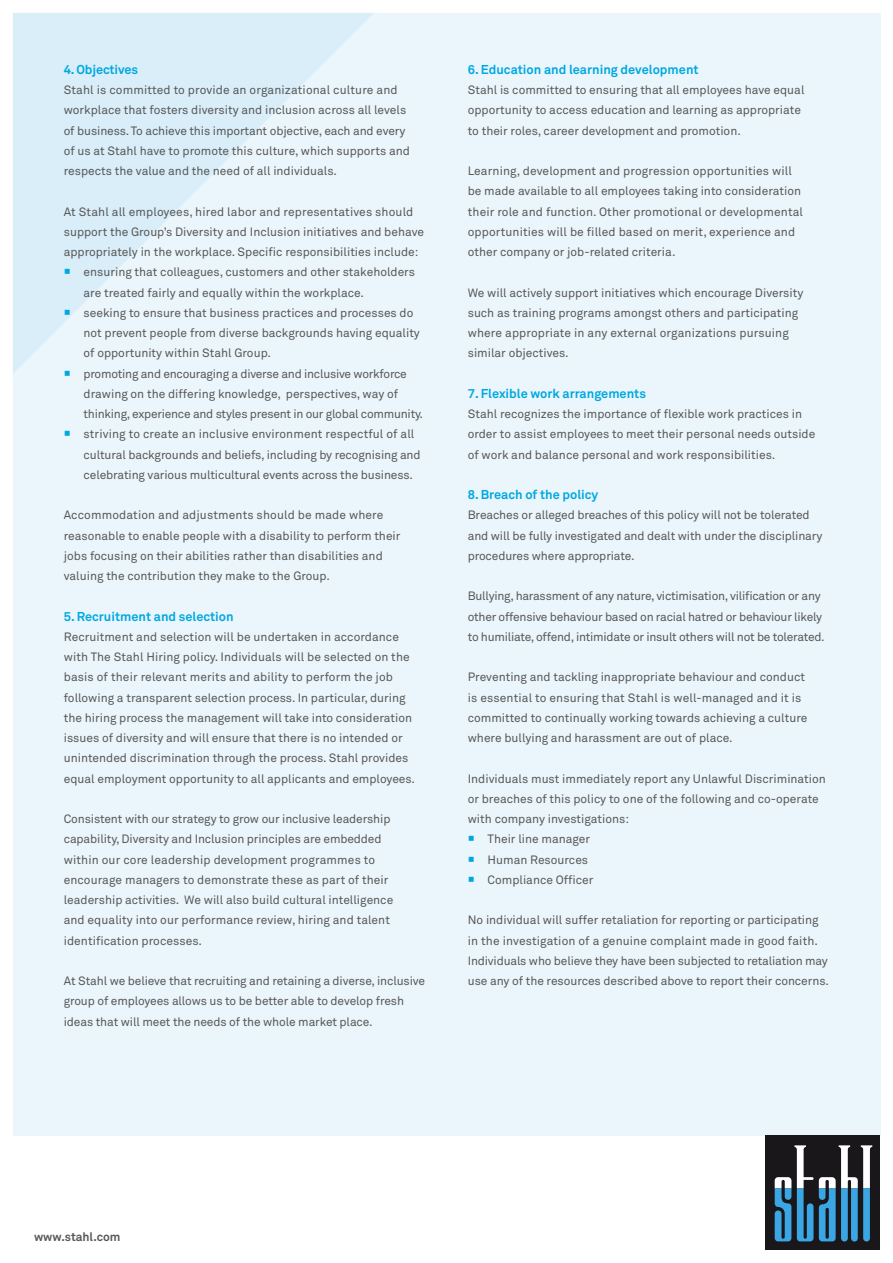
<style>
.page{position:relative;width:893px;height:1263px;background:#fff}
.page>*{position:absolute;margin:0;border:0;box-sizing:border-box;transform-origin:0 0}
.t1{font:700 12.75px "Akkurat Std";color:#00a8e1}
.t2{font:12px/20.2px "Akkurat Std";color:#585857}
.t3{font:12px/20.2px "Akkurat Std";letter-spacing:-.02em;color:#585857}
.t4{font:700 12px "Akkurat Std";color:#58585a}
.s1{color:#00a8e1}
</style>
<div class="page">
<div style="left:13px;top:13px;width:867px;height:1122px;background:#ebf6fc"></div>
<svg style="left:13px;top:13px;width:360px;height:360px;fill:#d9eef9"></svg>
<div style="left:765px;top:1135px;width:115px;height:115px;background:#1a171b"></div>
<svg style="left:775px;top:1145px;width:97px;height:96px"></svg>
<svg style="left:71px;top:310px;width:6px;height:7px"></svg>
<svg style="left:71px;top:370px;width:6px;height:3px"></svg>
<p class="t1" style="left:64px;top:61px;width:76px">4. Objectives</p>
<p class="t2" style="left:64px;top:80px;width:348px">Stahl is committed to provide an organizational culture and workplace that fosters diversity and inclusion across all levels of business. To achieve this important objective, each and every of us at Stahl have to promote this culture, which supports and respects the value and the need of all individuals.</p>
<p class="t2" style="left:64px;top:201px;width:362px">At Stahl all employees, hired labor and representatives should support the Group’s Diversity and Inclusion initiatives and behave appropriately in the workplace. Specific responsibilities include:</p>
<p class="t2" style="left:84px;top:262px;width:333px;text-indent:-20px"><span class="s1">○</span> ensuring that colleagues, customers and other stakeholders are treated fairly and equally within the workplace.</p>
<p class="t2" style="left:84px;top:303px;width:338px;text-indent:-20px"><span class="s1">○</span> seeking to ensure that business practices and processes do not prevent people from diverse backgrounds having equality of opportunity within Stahl Group.</p>
<p class="t3" style="left:84px;top:363px;width:341px;text-indent:-20px"><span class="s1">○</span> promoting and encouraging a diverse and inclusive workforce drawing on the differing knowledge, perspectives, way of thinking, experience and styles present in our global community.</p>
<p class="t2" style="left:84px;top:424px;width:339px;text-indent:-20px"><span class="s1">○</span> striving to create an inclusive environment respectful of all cultural backgrounds and beliefs, including by recognising and celebrating various multicultural events across the business.</p>
<p class="t2" style="left:64px;top:505px;width:338px">Accommodation and adjustments should be made where reasonable to enable people with a disability to perform their jobs focusing on their abilities rather than disabilities and valuing the contribution they make to the Group.</p>
<p class="t1" style="left:64px;top:608px;width:171px">5. Recruitment and selection</p>
<p class="t2" style="left:64px;top:627px;width:353px">Recruitment and selection will be undertaken in accordance with The Stahl Hiring policy. Individuals will be selected on the basis of their relevant merits and ability to perform the job following a transparent selection process. In particular, during the hiring process the management will take into consideration issues of diversity and will ensure that there is no intended or unintended discrimination through the process. Stahl provides equal employment opportunity to all applicants and employees.</p>
<p class="t2" style="left:64px;top:809px;width:331px">Consistent with our strategy to grow our inclusive leadership capability, Diversity and Inclusion principles are embedded within our core leadership development programmes to encourage managers to demonstrate these as part of their leadership activities. We will also build cultural intelligence and equality into our performance review, hiring and talent identification processes.</p>
<p class="t2" style="left:64px;top:971px;width:363px">At Stahl we believe that recruiting and retaining a diverse, inclusive group of employees allows us to be better able to develop fresh ideas that will meet the needs of the whole market place.</p>
<p class="t1" style="left:468px;top:61px;width:232px">6. Education and learning development</p>
<p class="t2" style="left:468px;top:80px;width:338px">Stahl is committed to ensuring that all employees have equal opportunity to access education and learning as appropriate to their roles, career development and promotion.</p>
<p class="t2" style="left:468px;top:161px;width:337px">Learning, development and progression opportunities will be made available to all employees taking into consideration their role and function. Other promotional or developmental opportunities will be filled based on merit, experience and other company or job-related criteria.</p>
<p class="t2" style="left:468px;top:282px;width:337px">We will actively support initiatives which encourage Diversity such as training programs amongst others and participating where appropriate in any external organizations pursuing similar objectives.</p>
<p class="t1" style="left:468px;top:385px;width:180px">7. Flexible work arrangements</p>
<p class="t2" style="left:468px;top:404px;width:349px">Stahl recognizes the importance of flexible work practices in order to assist employees to meet their personal needs outside of work and balance personal and work responsibilities.</p>
<p class="t1" style="left:468px;top:487px;width:132px">8. Breach of the policy</p>
<p class="t2" style="left:468px;top:505px;width:356px">Breaches or alleged breaches of this policy will not be tolerated and will be fully investigated and dealt with under the disciplinary procedures where appropriate.</p>
<p class="t3" style="left:468px;top:586px;width:359px">Bullying, harassment of any nature, victimisation, vilification or any other offensive behaviour based on racial hatred or behaviour likely to humiliate, offend, intimidate or insult others will not be tolerated.</p>
<p class="t2" style="left:468px;top:667px;width:341px">Preventing and tackling inappropriate behaviour and conduct is essential to ensuring that Stahl is well-managed and it is committed to continually working towards achieving a culture where bullying and harassment are out of place.</p>
<p class="t2" style="left:468px;top:768px;width:360px">Individuals must immediately report any Unlawful Discrimination or breaches of this policy to one of the following and co-operate with company investigations:</p>
<p class="t2" style="left:468px;top:829px;width:124px"><span class="s1">○</span> Their line manager</p>
<p class="t2" style="left:468px;top:849px;width:122px"><span class="s1">○</span> Human Resources</p>
<p class="t2" style="left:468px;top:870px;width:127px"><span class="s1">○</span> Compliance Officer</p>
<p class="t2" style="left:468px;top:910px;width:363px">No individual will suffer retaliation for reporting or participating in the investigation of a genuine complaint made in good faith.<br>Individuals who believe they have been subjected to retaliation may use any of the resources described above to report their concerns.</p>
<p class="t4" style="left:34px;top:1230px;width:88px">www.stahl.com</p>
</div>
